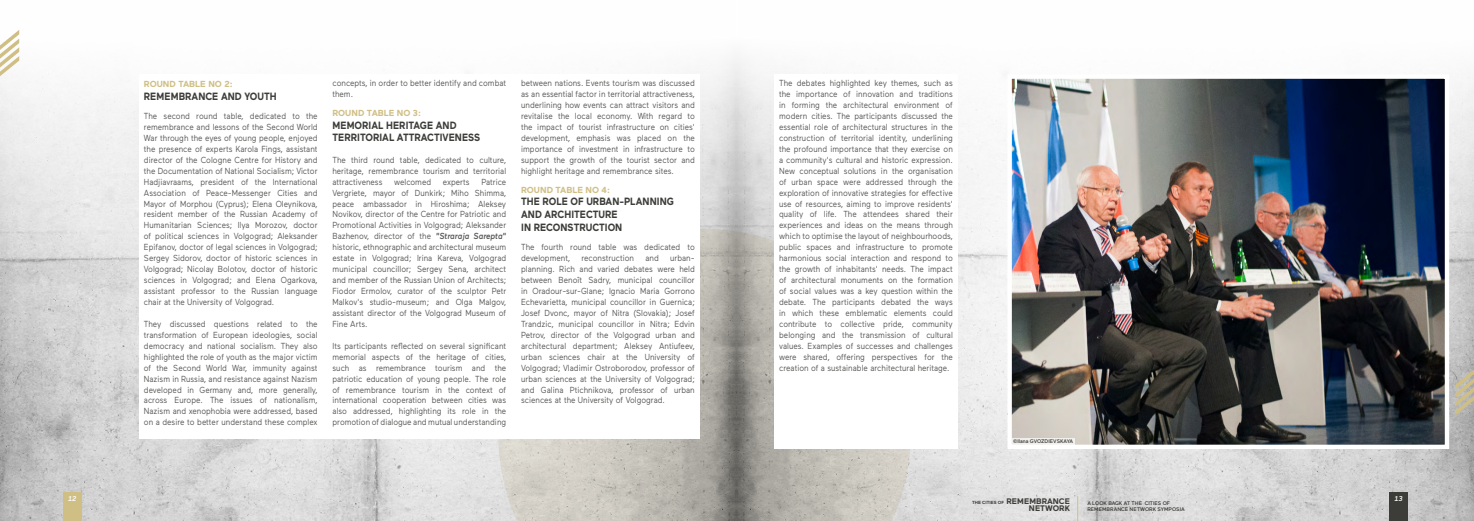
<style>
.page{position:relative;width:1474px;height:521px;background:#fff}
.page>*{position:absolute;margin:0;border:0;box-sizing:border-box;transform-origin:0 0}
.t1{font:700 10.5px/12.6px "Maax";color:#3c3c39;scale:.9 1}
.t2{font:8.75px/10.9px "Maax";color:#575756;text-align:justify;scale:.9 1}
.t3{font:700 8.75px "Maax";color:#d0bf85}
.t4{font:700 8.05px "Maax";color:#3c3c39}
.t5{font:italic 500 7px "Maax";color:#fff}
.t6{font:500 5.25px/6.3px "Maax";color:#3c3c39}
.t7{font:500 5.25px "Maax";color:#000}
.t8{font:700 4.46px "Maax";color:#3c3c39}
.s1{font-weight:500;font-style:italic}
.s2{font-size:8.05px}
</style>
<div class="page">
<img style="left:0;top:30px;width:1473px;height:491px">
<svg style="left:498px;top:229px;width:412px;height:292px;background:#b7b4ad"></svg>
<img style="left:1005px;top:72px;width:446px;height:379px">
<div style="left:139px;top:74px;width:560px;height:365px;background:#fff"></div>
<div style="left:774px;top:74px;width:183px;height:375px;background:#fff"></div>
<div style="left:1389px;top:492px;width:18px;height:29px;background:#3c3c39"></div>
<svg style="left:1077px;top:496px;width:1px;height:25px"></svg>
<svg style="left:1455px;top:347px;width:18px;height:68px"></svg>
<div style="left:63px;top:492px;width:19px;height:29px;background:#d0bf85"></div>
<svg style="left:0;top:30px;width:19px;height:46px"></svg>
<div style="left:1011px;top:438px;width:63px;height:7px;background:#f0eeeb"></div>
<p class="t5" style="left:68px;top:495px;width:10px">12</p>
<p class="t3" style="left:144px;top:79px;width:90px">ROUND TABLE NO 2:</p>
<p class="t1" style="left:144px;top:90px;width:149px">REMEMBRANCE AND YOUTH</p>
<p class="t2" style="left:144px;top:111px;width:194px">The second round table, dedicated to the remembrance and lessons of the Second World War through the eyes of young people, enjoyed the presence of experts Karola Fings, assistant director of the Cologne Centre for History and the Documentation of National Socialism; Victor Hadjiavraams, president of the International Association of Peace-Messenger Cities and Mayor of Morphou (Cyprus); Elena Oleynikova, resident member of the Russian Academy of Humanitarian Sciences; Ilya Morozov, doctor of political sciences in Volgograd; Aleksander Epifanov, doctor of legal sciences in Volgograd; Sergey Sidorov, doctor of historic sciences in Volgograd; Nicolay Bolotov, doctor of historic sciences in Volgograd; and Elena Ogarkova, assistant professor to the Russian language chair at the University of Volgograd.</p>
<p class="t2" style="left:144px;top:318px;width:194px">They discussed questions related to the transformation of European ideologies, social democracy and national socialism. They also highlighted the role of youth as the major victim of the Second World War, immunity against Nazism in Russia, and resistance against Nazism developed in Germany and, more generally, across Europe. The issues of nationalism, Nazism and xenophobia were addressed, based on a desire to better understand these complex</p>
<p class="t2" style="left:332px;top:78px;width:194px">concepts, in order to better identify and combat them.</p>
<p class="t3" style="left:332px;top:108px;width:90px">ROUND TABLE NO 3:</p>
<p class="t1" style="left:332px;top:119px;width:166px">MEMORIAL HERITAGE AND<br>TERRITORIAL ATTRACTIVENESS</p>
<p class="t2" style="left:332px;top:154px;width:194px">The third round table, dedicated to culture, heritage, remembrance tourism and territorial attractiveness</p>
<p class="t2" style="left:332px;top:176px;width:194px;text-indent:149px">Patrice Vergriete, mayor of Dunkirk; Miho Shimma, peace ambassador in Hiroshima; Aleksey Novikov, director of the Centre for Patriotic and Promotional Activities in Volgograd; Aleksander Bazhenov, director of the <span class="s1">"Straraja Sarepta" </span>historic, ethnographic and architectural museum estate in Volgograd; Irina Kareva, Volgograd municipal councillor; Sergey Sena, architect and member of the Russian Union of Architects; Fiodor Ermolov, curator of the sculptor Petr Malkov's studio-museum; and Olga Malgov, assistant director of the Volgograd Museum of Fine Arts.</p>
<p class="t2" style="left:332px;top:340px;width:194px">Its participants reflected on several significant memorial aspects of the heritage of cities, such as remembrance tourism and the patriotic education of young people. The role of remembrance tourism in the context of international cooperation between cities was also addressed, highlighting its role in the promotion of dialogue and mutual understanding</p>
<p class="t2" style="left:394px;top:176px;width:43px">welcomed</p>
<p class="t2" style="left:443px;top:176px;width:31px">experts</p>
<p class="t2" style="left:521px;top:78px;width:194px">between nations. Events tourism was discussed as an essential factor in territorial attractiveness, underlining how events can attract visitors and revitalise the local economy. With regard to the impact of tourist infrastructure on cities' development, emphasis was placed on the importance of investment in infrastructure to support the growth of the tourist sector and highlight heritage and remembrance sites.</p>
<p class="t3" style="left:521px;top:185px;width:90px">ROUND TABLE NO 4:</p>
<p class="t1" style="left:521px;top:195px;width:171px">THE ROLE OF URBAN-PLANNING<br>AND ARCHITECTURE<br>IN RECONSTRUCTION</p>
<p class="t2" style="left:521px;top:242px;width:194px">The fourth round table was dedicated to development,</p>
<p class="t2" style="left:581px;top:253px;width:60px">reconstruction</p>
<p class="t2" style="left:645px;top:253px;width:16px">and</p>
<p class="t2" style="left:521px;top:253px;width:194px;text-indent:149px">urban&shy;planning. Rich and varied debates were held between Benoît Sadry, municipal councillor in Oradour-sur-Glane; Ignacio Maria Gorrono Echevarietta, municipal councillor in Guernica; Josef Dvonc, mayor of Nitra (Slovakia); Josef Trandzic, municipal councillor in Nitra; Edvin Petrov, director of the Volgograd urban and architectural department; Aleksey Antiufeev, urban sciences chair at the University of Volgograd; Vladimir Ostroborodov, professor of urban sciences at the University of Volgograd; and Galina Ptichnikova, professor of urban sciences at the University of Volgograd.</p>
<p class="t2" style="left:779px;top:78px;width:194px">The debates highlighted key themes, such as the importance of innovation and traditions in forming the architectural environment of modern cities. The participants discussed the essential role of architectural structures in the construction of territorial identity, underlining the profound importance that they exercise on a community's cultural and historic expression.<br>New conceptual solutions in the organisation of urban space were addressed through the exploration of innovative strategies for effective use of resources, aiming to improve residents' quality of life. The attendees shared their experiences and ideas on the means through which to optimise the layout of neighbourhoods, public spaces and infrastructure to promote harmonious social interaction and respond to the growth of inhabitants' needs. The impact of architectural monuments on the formation of social values was a key question within the debate. The participants debated the ways in which these emblematic elements could contribute to collective pride, community belonging and the transmission of cultural values. Examples of successes and challenges were shared, offering perspectives for the creation of a sustainable architectural heritage.</p>
<p class="t7" style="left:1013px;top:439px;width:61px">©Ilana GVOZDIEVSKAYA</p>
<p class="t8" style="left:972px;top:500px;width:99px">THE CITIES OF <span class="s2">REMEMBRANCE</span></p>
<p class="t4" style="left:1028px;top:504px;width:43px">NETWORK</p>
<p class="t6" style="left:1087px;top:500px;width:99px">A LOOK BACK AT THE CITIES OF<br>REMEMBRANCE NETWORK SYMPOSIA</p>
<p class="t5" style="left:1394px;top:495px;width:10px">13</p>
</div>
